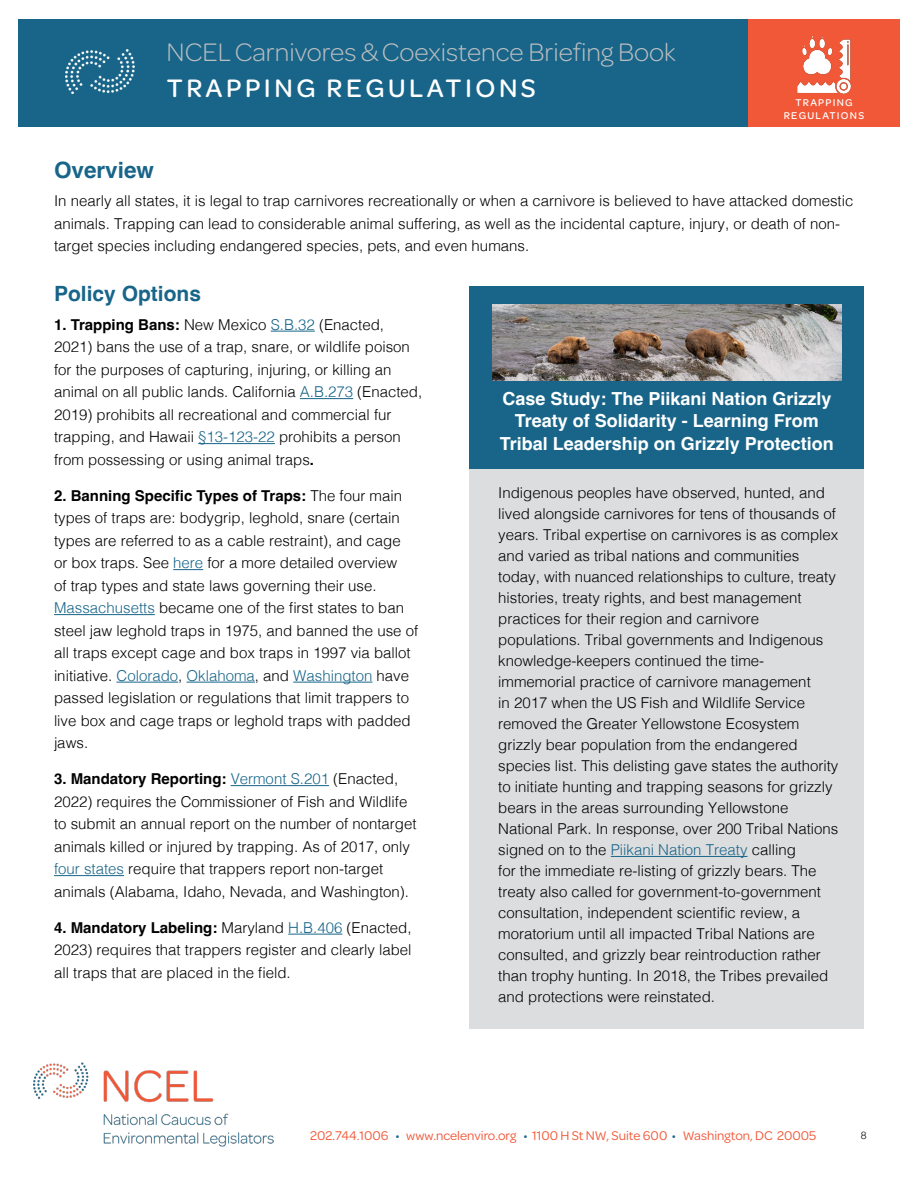
<style>
.page{position:relative;width:918px;height:1188px;background:#fff}
.page>*{position:absolute;margin:0;border:0;box-sizing:border-box;transform-origin:0 0}
.t1{font:300 27px "Omnes";color:#bcbec0}
.t2{font:500 27px "Omnes";letter-spacing:.13em;color:#fff}
.t3{font:700 22.5px "Helvetica";color:#186589}
.t4{font:700 21px "Helvetica";color:#186589}
.t5{font:700 18px/22.5px "Helvetica";color:#fff;text-align:center}
.t6{font:300 15px/22.5px "Helvetica";color:#000}
.t7{font:13.5px "Omnes";color:#f15838}
.t8{font:500 10.5px/12.6px "Omnes";letter-spacing:.12em;color:#fff;text-align:center}
.t9{font:300 10.5px "Helvetica";color:#000}
.s1{font-weight:700}
.s2{color:#186589}
</style>
<div class="page">
<div style="left:18px;top:19px;width:882px;height:108px;background:#186589"></div>
<img style="left:66px;top:49px;width:68px;height:44px">
<img style="left:34px;top:1063px;width:239px;height:84px">
<div style="left:748px;top:19px;width:152px;height:108px;background:#f15838"></div>
<img style="left:797px;top:36px;width:54px;height:58px">
<hr style="left:271px;top:331px;width:44px;height:1px;background:#186589">
<hr style="left:300px;top:398px;width:53px;height:1px;background:#186589">
<hr style="left:198px;top:443px;width:77px;height:1px;background:#186589">
<hr style="left:173px;top:569px;width:30px;height:1px;background:#186589">
<hr style="left:54px;top:614px;width:101px;height:1px;background:#186589">
<hr style="left:117px;top:682px;width:61px;height:1px;background:#186589">
<hr style="left:187px;top:682px;width:68px;height:1px;background:#186589">
<hr style="left:293px;top:682px;width:79px;height:1px;background:#186589">
<hr style="left:231px;top:785px;width:98px;height:1px;background:#186589">
<hr style="left:54px;top:875px;width:70px;height:1px;background:#186589">
<hr style="left:288px;top:934px;width:54px;height:1px;background:#186589">
<div style="left:470px;top:305px;width:394px;height:724px;background:#dcddde"></div>
<hr style="left:611px;top:856px;width:137px;height:1px;background:#186589">
<div style="left:470px;top:286px;width:394px;height:183px;background:#186589"></div>
<img style="left:492px;top:305px;width:349px;height:75px">
<h1 class="t1" style="left:167px;top:34px;width:511px">NCEL Carnivores &amp; Coexistence Briefing Book</h1>
<h1 class="t2" style="left:167px;top:69px;width:371px">TRAPPING REGULATIONS</h1>
<p class="t8" style="left:784px;top:96px;width:82px">TRAPPING<br>REGULATIONS</p>
<h2 class="t3" style="left:54px;top:156px;width:102px">Overview</h2>
<p class="t6" style="left:54px;top:189px;width:801px">In nearly all states, it is legal to trap carnivores recreationally or when a carnivore is believed to have attacked domestic animals. Trapping can lead to considerable animal suffering, as well as the incidental capture, injury, or death of non&shy;target species including endangered species, pets, and even humans.</p>
<h3 class="t4" style="left:54px;top:281px;width:149px">Policy Options</h3>
<p class="t6" style="left:54px;top:312px;width:370px"><span class="s1">1. Trapping Bans:</span> New Mexico <span class="s2">S.B.32</span> (Enacted, 2021) bans the use of a trap, snare, or wildlife poison for the purposes of capturing, injuring, or killing an animal on all public lands. California <span class="s2">A.B.273</span> (Enacted, 2019) prohibits all recreational and commercial fur trapping, and Hawaii <span class="s2">§13-123-22</span> prohibits a person from possessing or using animal traps<span class="s1">.</span></p>
<p class="t6" style="left:54px;top:483px;width:366px"><span class="s1">2. Banning Specific Types of Traps:</span> The four main types of traps are: bodygrip, leghold, snare (certain types are referred to as a cable restraint), and cage<br>or box traps. See <span class="s2">here</span> for a more detailed overview<br>of trap types and state laws governing their use.<br><span class="s2">Massachusetts</span> became one of the first states to ban steel jaw leghold traps in 1975, and banned the use of all traps except cage and box traps in 1997 via ballot initiative. <span class="s2">Colorado</span>, <span class="s2">Oklahoma</span>, and <span class="s2">Washington</span> have passed legislation or regulations that limit trappers to live box and cage traps or leghold traps with padded jaws.</p>
<p class="t6" style="left:54px;top:767px;width:364px"><span class="s1">3. Mandatory Reporting:</span> <span class="s2">Vermont S.201</span> (Enacted, 2022) requires the Commissioner of Fish and Wildlife to submit an annual report on the number of nontarget animals killed or injured by trapping. As of 2017, only <span class="s2">four states</span> require that trappers report non-target animals (Alabama, Idaho, Nevada, and Washington).</p>
<p class="t6" style="left:54px;top:915px;width:359px;text-align:justify"><span class="s1">4. Mandatory Labeling:</span> Maryland <span class="s2">H.B.406</span> (Enacted, 2023) requires that trappers register and clearly label all traps that are placed in the field.</p>
<p class="t5" style="left:500px;top:389px;width:336px">Case Study: The Piikani Nation Grizzly<br>Treaty of Solidarity - Learning From<br>Tribal Leadership on Grizzly Protection</p>
<p class="t6" style="left:498px;top:481px;width:342px;line-height:21px">Indigenous peoples have observed, hunted, and lived alongside carnivores for tens of thousands of years. Tribal expertise on carnivores is as complex and varied as tribal nations and communities today, with nuanced relationships to culture, treaty histories, treaty rights, and best management practices for their region and carnivore populations. Tribal governments and Indigenous knowledge-keepers continued the time&shy;immemorial practice of carnivore management<br>in 2017 when the US Fish and Wildlife Service removed the Greater Yellowstone Ecosystem grizzly bear population from the endangered species list. This delisting gave states the authority to initiate hunting and trapping seasons for grizzly bears in the areas surrounding Yellowstone National Park. In response, over 200 Tribal Nations signed on to the <span class="s2">Piikani Nation Treaty</span> calling<br>for the immediate re-listing of grizzly bears. The treaty also called for government-to-government consultation, independent scientific review, a moratorium until all impacted Tribal Nations are consulted, and grizzly bear reintroduction rather than trophy hunting. In 2018, the Tribes prevailed and protections were reinstated.</p>
<p class="t7" style="left:310px;top:1127px;width:508px">202.744.1006 <span class="s2">•</span> www.ncelenviro.org <span class="s2">•</span> 1100 H St NW, Suite 600 <span class="s2">•</span> Washington, DC 20005</p>
<p class="t9" style="left:861px;top:1127px;width:7px">8</p>
</div>
